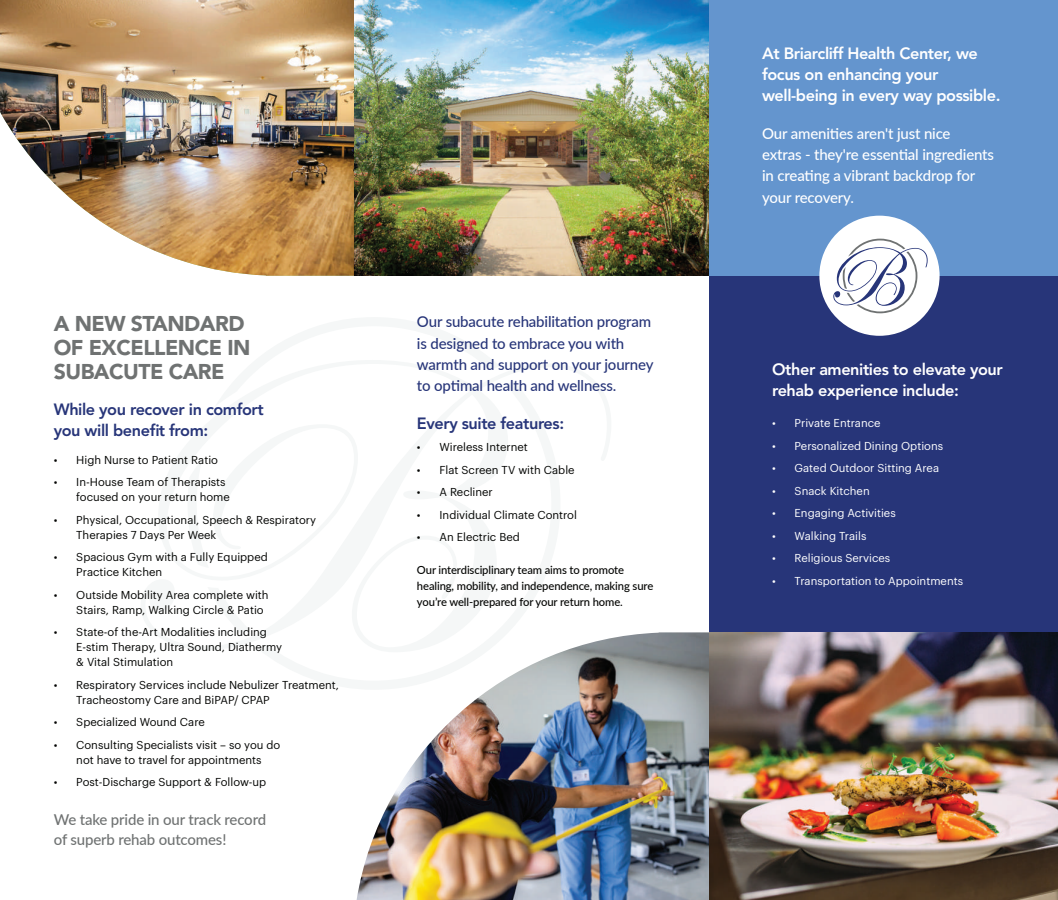
<style>
.page{position:relative;width:1058px;height:900px;background:#fff}
.page>*{position:absolute;margin:0;border:0;box-sizing:border-box;transform-origin:0 0}
.t1{font:900 21.25px/23.8px "Avenir LT Std";letter-spacing:-.025em;color:#6f7272}
.t2{font:800 16.25px/21.2px "Avenir LT Std";letter-spacing:-.025em;color:#fff}
.t3{font:800 16.25px/21.2px "Avenir LT Std";letter-spacing:-.025em;color:#273579}
.t4{font:500 15px/21.2px "Lato";letter-spacing:-.01em;color:#273579}
.t5{font:500 15px/21.2px "Lato";letter-spacing:-.01em;color:#fff}
.t6{font:500 15px/20px "Lato";letter-spacing:-.01em;color:#6f7272}
.t7{font:11.25px/15px "Graphik";color:#040503}
.t8{font:11.25px "Graphik";color:#fff}
.t9{font:500 11.25px/16.2px "Lato";letter-spacing:-.01em;color:#040503}
</style>
<div class="page">
<img style="left:0;top:0;width:709px;height:276px">
<img style="left:356px;top:632px;width:353px;height:268px">
<div style="left:709px;top:0;width:349px;height:642px;background:#273579"></div>
<img style="left:709px;top:632px;width:349px;height:268px">
<div style="left:709px;top:0;width:349px;height:276px;background:#6495ce"></div>
<div style="left:819px;top:216px;width:120px;height:120px;background:#fff;border-radius:50%"></div>
<svg style="left:833px;top:239px;width:94px;height:74px"></svg>
<h1 class="t1" style="left:54px;top:312px;width:198px">A NEW STANDARD<br>OF EXCELLENCE IN<br>SUBACUTE CARE</h1>
<h2 class="t3" style="left:54px;top:399px;width:211px">While you recover in comfort you will benefit from:</h2>
<p class="t7" style="left:54px;top:451px;width:166px">• High Nurse to Patient Ratio</p>
<p class="t7" style="left:76px;top:474px;width:155px;text-indent:-22px">• In-House Team of Therapists focused on your return home</p>
<p class="t7" style="left:76px;top:511px;width:241px;text-indent:-22px">• Physical, Occupational, Speech &amp; Respiratory<br>Therapies 7 Days Per Week</p>
<p class="t7" style="left:76px;top:549px;width:193px;text-indent:-22px">• Spacious Gym with a Fully Equipped<br>Practice Kitchen</p>
<p class="t7" style="left:76px;top:586px;width:194px;text-indent:-22px">• Outside Mobility Area complete with<br>Stairs, Ramp, Walking Circle &amp; Patio</p>
<p class="t7" style="left:76px;top:624px;width:207px;text-indent:-22px">• State-of the-Art Modalities including<br>E-stim Therapy, Ultra Sound, Diathermy &amp; Vital Stimulation</p>
<p class="t7" style="left:76px;top:676px;width:264px;text-indent:-22px">• Respiratory Services include Nebulizer Treatment,<br>Tracheostomy Care and BiPAP/ CPAP</p>
<p class="t7" style="left:54px;top:714px;width:152px">• Specialized Wound Care</p>
<p class="t7" style="left:54px;top:736px;width:228px;text-align:center">• Consulting Specialists visit – so you do not have to travel for appointments</p>
<p class="t7" style="left:54px;top:774px;width:214px">• Post-Discharge Support &amp; Follow-up</p>
<h3 class="t6" style="left:54px;top:809px;width:214px">We take pride in our track record of superb rehab outcomes!</h3>
<h3 class="t4" style="left:417px;top:311px;width:238px">Our subacute rehabilitation program is designed to embrace you with warmth and support on your journey to optimal health and wellness.</h3>
<h2 class="t3" style="left:417px;top:412px;width:149px">Every suite features:</h2>
<p class="t7" style="left:417px;top:439px;width:112px">• Wireless Internet</p>
<p class="t7" style="left:417px;top:461px;width:159px">• Flat Screen TV with Cable</p>
<p class="t7" style="left:417px;top:484px;width:77px">• A Recliner</p>
<p class="t7" style="left:417px;top:506px;width:161px">• Individual Climate Control</p>
<p class="t7" style="left:417px;top:529px;width:104px">• An Electric Bed</p>
<p class="t9" style="left:417px;top:561px;width:238px">Our interdisciplinary team aims to promote healing, mobility, and independence, making sure you’re well-prepared for your return home.</p>
<h2 class="t2" style="left:762px;top:43px;width:240px">At Briarcliff Health Center, we focus on enhancing your well-being in every way possible.</h2>
<h3 class="t5" style="left:762px;top:122px;width:233px">Our amenities aren't just nice<br>extras - they're essential ingredients in creating a vibrant backdrop for your recovery.</h3>
<h2 class="t2" style="left:772px;top:359px;width:232px">Other amenities to elevate your rehab experience include:</h2>
<p class="t8" style="left:772px;top:415px;width:110px">• Private Entrance</p>
<p class="t8" style="left:772px;top:437px;width:172px">• Personalized Dining Options</p>
<p class="t8" style="left:772px;top:460px;width:168px">• Gated Outdoor Sitting Area</p>
<p class="t8" style="left:772px;top:482px;width:99px">• Snack Kitchen</p>
<p class="t8" style="left:772px;top:505px;width:125px">• Engaging Activities</p>
<p class="t8" style="left:772px;top:527px;width:96px">• Walking Trails</p>
<p class="t8" style="left:772px;top:550px;width:120px">• Religious Services</p>
<p class="t8" style="left:772px;top:572px;width:192px">• Transportation to Appointments</p>
</div>
